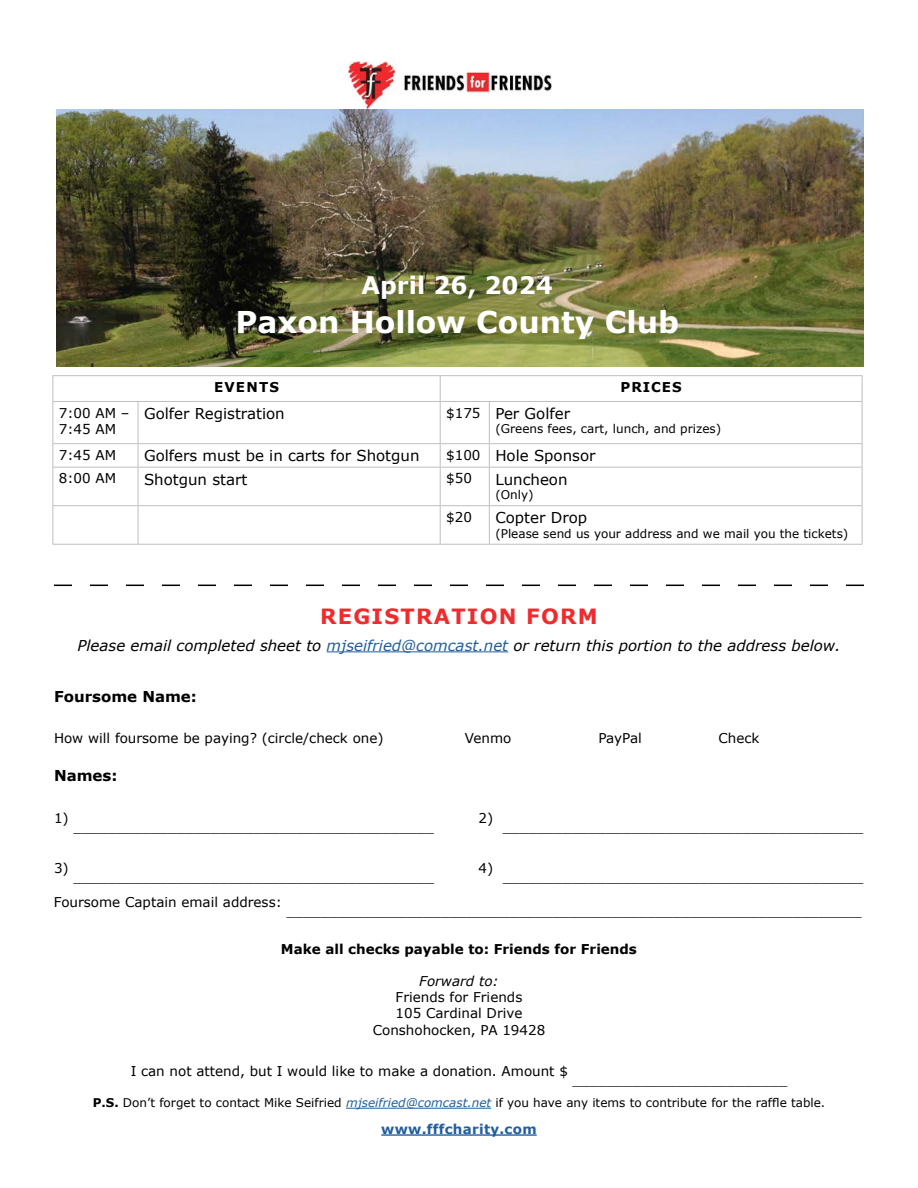
<style>
.page{position:relative;width:918px;height:1188px;background:#fff}
.page>*{position:absolute;margin:0;border:0;box-sizing:border-box;transform-origin:0 0}
.t1{font:700 30px "Verdana";color:#fff}
.t2{font:700 24px "Verdana";color:#fff}
.t3{font:700 21px "Verdana";letter-spacing:.06em;color:#f02b2e}
.t4{font:15px "Verdana";color:#000}
.t5{font:italic 15px "Verdana";color:#000}
.t6{font:700 15px "Verdana";color:#000}
.t7{font:13.5px/16.2px "Verdana";color:#000;text-align:center}
.t8{font:700 13.5px "Verdana";color:#000}
.t9{font:700 13.5px "Verdana";letter-spacing:.02em;color:#215e9e}
.t10{font:italic 13.5px "Verdana";color:#000}
.t11{font:12px "Verdana";color:#000}
.s1{font-size:13.5px}
.s2{color:#215e9e}
.s3{font-weight:700}
.s4{font-style:italic;color:#215e9e}
</style>
<div class="page">
<hr style="left:327px;top:651px;width:181px;height:1px;background:#215e9e">
<hr style="left:346px;top:1108px;width:145px;height:1px;background:#215e9e">
<img style="left:346px;top:62px;width:206px;height:46px">
<hr style="left:381px;top:1134px;width:156px;height:2px;background:#215e9e">
<svg style="left:54px;top:585px;width:810px;height:1px"></svg>
<img style="left:56px;top:110px;width:808px;height:256px">
<hr style="left:52px;top:375px;width:86px;height:1px;background:#bcbec0">
<svg style="left:52px;top:376px;width:1px;height:25px"></svg>
<hr style="left:138px;top:375px;width:302px;height:1px;background:#bcbec0">
<hr style="left:440px;top:375px;width:49px;height:1px;background:#bcbec0">
<svg style="left:440px;top:376px;width:1px;height:25px"></svg>
<hr style="left:489px;top:375px;width:374px;height:1px;background:#bcbec0">
<svg style="left:862px;top:376px;width:1px;height:25px"></svg>
<hr style="left:52px;top:401px;width:86px;height:1px;background:#bcbec0">
<hr style="left:52px;top:402px;width:1px;height:41px;background:#bcbec0">
<hr style="left:138px;top:401px;width:302px;height:1px;background:#bcbec0">
<hr style="left:138px;top:402px;width:1px;height:41px;background:#bcbec0">
<hr style="left:440px;top:401px;width:49px;height:1px;background:#bcbec0">
<hr style="left:440px;top:402px;width:1px;height:41px;background:#bcbec0">
<hr style="left:489px;top:401px;width:374px;height:1px;background:#bcbec0">
<hr style="left:489px;top:402px;width:1px;height:41px;background:#bcbec0">
<hr style="left:862px;top:402px;width:1px;height:41px;background:#bcbec0">
<hr style="left:52px;top:443px;width:86px;height:1px;background:#bcbec0">
<svg style="left:52px;top:444px;width:1px;height:23px"></svg>
<hr style="left:138px;top:443px;width:302px;height:1px;background:#bcbec0">
<svg style="left:138px;top:444px;width:1px;height:23px"></svg>
<hr style="left:440px;top:443px;width:49px;height:1px;background:#bcbec0">
<svg style="left:440px;top:444px;width:1px;height:23px"></svg>
<hr style="left:489px;top:443px;width:374px;height:1px;background:#bcbec0">
<svg style="left:489px;top:444px;width:1px;height:23px"></svg>
<svg style="left:862px;top:444px;width:1px;height:23px"></svg>
<hr style="left:52px;top:467px;width:86px;height:1px;background:#bcbec0">
<hr style="left:52px;top:468px;width:1px;height:37px;background:#bcbec0">
<hr style="left:138px;top:467px;width:302px;height:1px;background:#bcbec0">
<hr style="left:138px;top:468px;width:1px;height:37px;background:#bcbec0">
<hr style="left:440px;top:467px;width:49px;height:1px;background:#bcbec0">
<hr style="left:440px;top:468px;width:1px;height:37px;background:#bcbec0">
<hr style="left:489px;top:467px;width:374px;height:1px;background:#bcbec0">
<hr style="left:489px;top:468px;width:1px;height:37px;background:#bcbec0">
<hr style="left:862px;top:468px;width:1px;height:37px;background:#bcbec0">
<hr style="left:52px;top:505px;width:86px;height:1px;background:#bcbec0">
<hr style="left:52px;top:506px;width:1px;height:38px;background:#bcbec0">
<hr style="left:138px;top:505px;width:302px;height:1px;background:#bcbec0">
<hr style="left:138px;top:506px;width:1px;height:38px;background:#bcbec0">
<hr style="left:440px;top:505px;width:49px;height:1px;background:#bcbec0">
<hr style="left:440px;top:506px;width:1px;height:38px;background:#bcbec0">
<hr style="left:489px;top:505px;width:374px;height:1px;background:#bcbec0">
<hr style="left:489px;top:506px;width:1px;height:38px;background:#bcbec0">
<hr style="left:862px;top:506px;width:1px;height:38px;background:#bcbec0">
<hr style="left:52px;top:544px;width:86px;height:1px;background:#bcbec0">
<hr style="left:138px;top:544px;width:302px;height:1px;background:#bcbec0">
<hr style="left:440px;top:544px;width:49px;height:1px;background:#bcbec0">
<hr style="left:489px;top:544px;width:374px;height:1px;background:#bcbec0">
<h2 class="t2" style="left:362px;top:269px;width:193px">April 26, 2024</h2>
<h1 class="t1" style="left:235px;top:302px;width:445px">Paxon Hollow County Club</h1>
<p class="t8" style="left:214px;top:378px;width:67px">EVENTS</p>
<p class="t8" style="left:621px;top:378px;width:63px">PRICES</p>
<p class="t7" style="left:59px;top:405px;width:72px;text-align:left">7:00 AM –<br>7:45 AM</p>
<p class="t4" style="left:144px;top:404px;width:142px">Golfer Registration</p>
<p class="t4" style="left:446px;top:404px;width:125px"><span class="s1">$175</span> Per Golfer</p>
<p class="t11" style="left:495px;top:421px;width:227px">(Greens fees, cart, lunch, and prizes)</p>
<p class="t7" style="left:59px;top:447px;width:59px">7:45 AM</p>
<p class="t4" style="left:144px;top:446px;width:277px">Golfers must be in carts for Shotgun</p>
<p class="t4" style="left:446px;top:446px;width:151px"><span class="s1">$100</span> Hole Sponsor</p>
<p class="t7" style="left:59px;top:471px;width:59px">8:00 AM</p>
<p class="t4" style="left:144px;top:470px;width:105px">Shotgun start</p>
<p class="t7" style="left:446px;top:471px;width:27px">$50</p>
<p class="t4" style="left:495px;top:470px;width:74px">Luncheon</p>
<p class="t11" style="left:495px;top:487px;width:40px">(Only)</p>
<p class="t7" style="left:446px;top:509px;width:27px">$20</p>
<p class="t4" style="left:495px;top:508px;width:93px">Copter Drop</p>
<p class="t11" style="left:495px;top:526px;width:355px">(Please send us your address and we mail you the tickets)</p>
<h3 class="t3" style="left:320px;top:602px;width:279px">REGISTRATION FORM</h3>
<p class="t5" style="left:77px;top:636px;width:765px">Please email completed sheet to <span class="s2">mjseifried@comcast.net</span> or return this portion to the address below.</p>
<p class="t6" style="left:54px;top:686px;width:144px">Foursome Name:</p>
<p class="t7" style="left:54px;top:730px;width:331px">How will foursome be paying? (circle/check one)</p>
<p class="t7" style="left:465px;top:730px;width:48px">Venmo</p>
<p class="t7" style="left:598px;top:730px;width:45px">PayPal</p>
<p class="t7" style="left:718px;top:730px;width:43px">Check</p>
<p class="t6" style="left:54px;top:766px;width:65px">Names:</p>
<p class="t7" style="left:54px;top:810px;width:16px">1)</p>
<p class="t7" style="left:73px;top:819px;width:362px">__________________________________________</p>
<p class="t7" style="left:479px;top:810px;width:16px">2)</p>
<p class="t7" style="left:503px;top:819px;width:362px">__________________________________________</p>
<p class="t7" style="left:54px;top:860px;width:16px">3)</p>
<p class="t7" style="left:73px;top:869px;width:362px">__________________________________________</p>
<p class="t7" style="left:54px;top:895px;width:229px">Foursome Captain email address:</p>
<p class="t7" style="left:478px;top:860px;width:16px">4)</p>
<p class="t7" style="left:503px;top:869px;width:362px">__________________________________________</p>
<p class="t7" style="left:287px;top:904px;width:577px">___________________________________________________________________</p>
<p class="t8" style="left:281px;top:940px;width:357px">Make all checks payable to: Friends for Friends</p>
<p class="t10" style="left:419px;top:972px;width:81px">Forward to:</p>
<p class="t7" style="left:373px;top:989px;width:174px">Friends for Friends<br>105 Cardinal Drive<br>Conshohocken, PA 19428</p>
<p class="t7" style="left:131px;top:1063px;width:439px">I can not attend, but I would like to make a donation. Amount $</p>
<p class="t7" style="left:573px;top:1072px;width:216px">_________________________</p>
<p class="t11" style="left:93px;top:1095px;width:734px"><span class="s3">P.S.</span> Don’t forget to contact Mike Seifried <span class="s4">mjseifried@comcast.net</span> if you have any items to contribute for the raffle table.</p>
<p class="t9" style="left:381px;top:1120px;width:157px">www.fffcharity.com</p>
</div>
